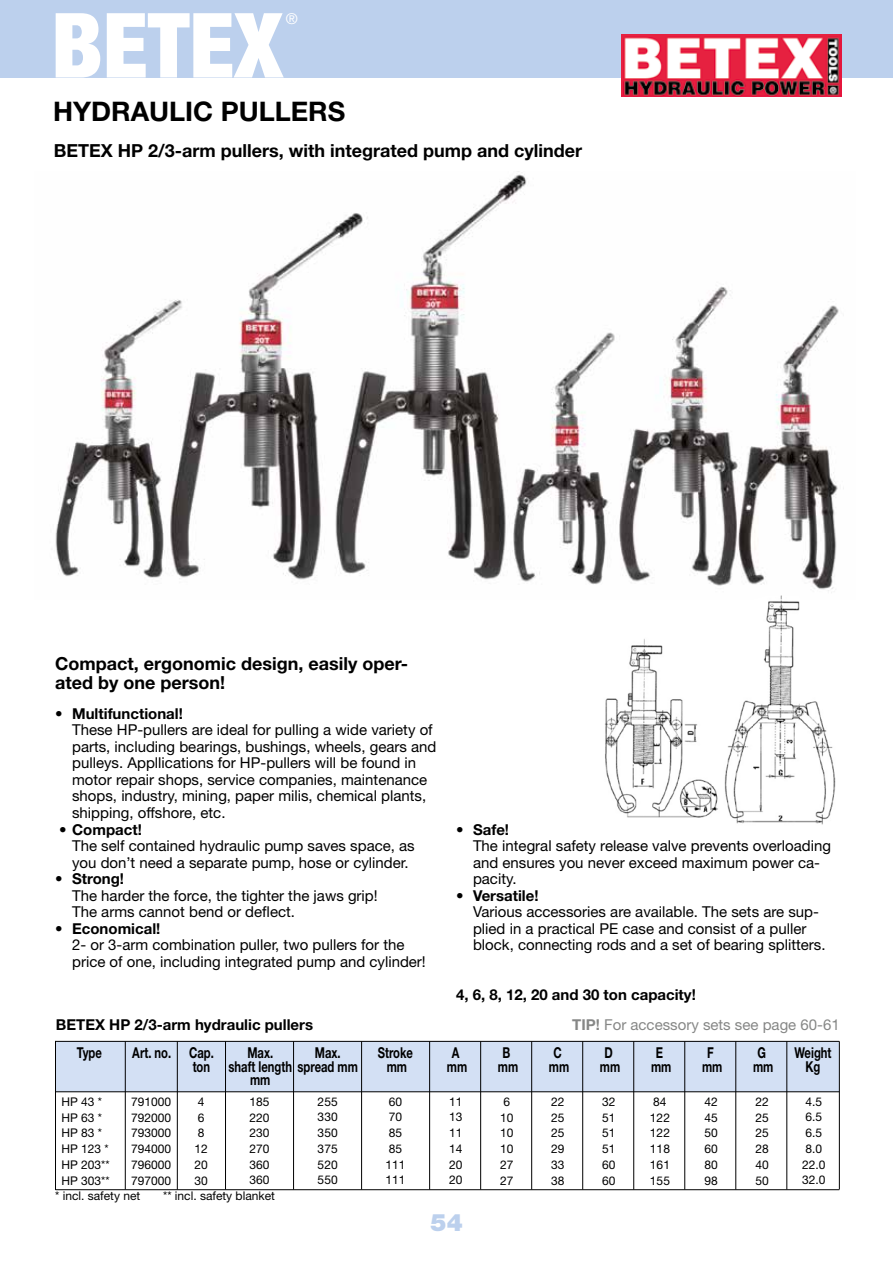
<style>
.page{position:relative;width:893px;height:1263px;background:#fff}
.page>*{position:absolute;margin:0;border:0;box-sizing:border-box;transform-origin:0 0}
.t1{font:900 condensed 90px "Helvetica Neue";color:#fff}
.t2{font:700 27px "Helvetica Neue LT Std";color:#000}
.t3{font:900 24px "Helvetica Neue LT Std";color:#bcd0ed}
.t4{font:700 18px/19.5px "Helvetica Neue LT Std";color:#000}
.t5{font:15px/16.5px "Helvetica Neue LT Std";color:#000}
.t6{font:700 15px "Helvetica Neue LT Std";color:#000}
.t7{font:700 15px/13.5px "Helvetica Neue LT Std";color:#000;text-align:center;scale:.75 1}
.t8{font:15px "Helvetica Neue LT Std";color:#868786}
.t9{font:15px "Helvetica Neue LT Std";color:#fff}
.t10{font:12px/15.8px "Helvetica Neue LT Std";color:#000;text-align:justify}
.s1{font-weight:700}
</style>
<div class="page">
<div style="left:0;top:0;width:893px;height:77px;background:#bcd0ed"></div>
<img style="left:621px;top:35px;width:220px;height:61px">
<img style="left:55px;top:171px;width:789px;height:422px">
<div style="left:55px;top:1041px;width:784px;height:51px;background:#d3e0f4"></div>
<hr style="left:125px;top:1041px;width:1px;height:148px;background:#000">
<hr style="left:55px;top:1041px;width:1px;height:149px;background:#000">
<hr style="left:177px;top:1041px;width:1px;height:148px;background:#000">
<hr style="left:225px;top:1041px;width:1px;height:148px;background:#000">
<hr style="left:293px;top:1041px;width:1px;height:148px;background:#000">
<hr style="left:361px;top:1041px;width:1px;height:148px;background:#000">
<hr style="left:429px;top:1041px;width:1px;height:148px;background:#000">
<hr style="left:56px;top:1091px;width:783px;height:1px;background:#000">
<hr style="left:56px;top:1041px;width:783px;height:1px;background:#000">
<hr style="left:56px;top:1189px;width:783px;height:1px;background:#000">
<hr style="left:480px;top:1041px;width:1px;height:148px;background:#000">
<hr style="left:531px;top:1041px;width:1px;height:148px;background:#000">
<hr style="left:582px;top:1041px;width:1px;height:148px;background:#000">
<hr style="left:633px;top:1041px;width:1px;height:148px;background:#000">
<hr style="left:684px;top:1041px;width:1px;height:148px;background:#000">
<hr style="left:735px;top:1041px;width:1px;height:148px;background:#000">
<hr style="left:786px;top:1041px;width:1px;height:148px;background:#000">
<hr style="left:839px;top:1041px;width:1px;height:148px;background:#000">
<img style="left:605px;top:595px;width:231px;height:230px">
<h1 class="t1" style="left:51px;top:-29px;width:233px">BETEX</h1>
<p class="t9" style="left:286px;top:10px;width:13px">®</p>
<h2 class="t2" style="left:53px;top:95px;width:294px">HYDRAULIC PULLERS</h2>
<p class="t4" style="left:54px;top:141px;width:530px">BETEX HP 2/3-arm pullers, with integrated pump and cylinder</p>
<p class="t4" style="left:55px;top:653px;width:354px">Compact, ergonomic design, easily oper&shy;ated by one person!</p>
<p class="t6" style="left:55px;top:704px;width:129px">• Multifunctional!</p>
<p class="t5" style="left:72px;top:722px;width:366px">These HP-pullers are ideal for pulling a wide variety of parts, including bearings, bushings, wheels, gears and pulleys. Appllications for HP-pullers will be found in motor repair shops, service companies, maintenance shops, industry, mining, paper milis, chemical plants, shipping, offshore, etc.</p>
<p class="t6" style="left:59px;top:820px;width:84px">• Compact!</p>
<p class="t5" style="left:72px;top:837px;width:344px">The self contained hydraulic pump saves space, as you don’t need a separate pump, hose or cylinder.</p>
<p class="t6" style="left:55px;top:869px;width:70px">• Strong!</p>
<p class="t5" style="left:72px;top:887px;width:307px">The harder the force, the tighter the jaws grip!<br>The arms cannot bend or deflect.</p>
<p class="t6" style="left:55px;top:919px;width:107px">• Economical!</p>
<p class="t5" style="left:72px;top:936px;width:355px">2- or 3-arm combination puller, two pullers for the price of one, including integrated pump and cylinder!</p>
<p class="t6" style="left:56px;top:1015px;width:259px">BETEX HP 2/3-arm hydraulic pullers</p>
<p class="t6" style="left:456px;top:820px;width:55px">• Safe!</p>
<p class="t5" style="left:473px;top:837px;width:360px">The integral safety release valve prevents overloading and ensures you never exceed maximum power ca&shy;pacity.</p>
<p class="t6" style="left:456px;top:886px;width:84px">• Versatile!</p>
<p class="t5" style="left:473px;top:903px;width:354px">Various accessories are available. The sets are sup&shy;plied in a practical PE case and consist of a puller block, connecting rods and a set of bearing splitters.</p>
<p class="t6" style="left:456px;top:985px;width:241px">4, 6, 8, 12, 20 and 30 ton capacity!</p>
<p class="t8" style="left:572px;top:1016px;width:269px"><span class="s1">TIP!</span> For accessory sets see page 60-61</p>
<p class="t7" style="left:77px;top:1046px;width:35px">Type</p>
<p class="t7" style="left:132px;top:1046px;width:110px;text-align:right">Art. no. Cap. ton</p>
<p class="t7" style="left:247px;top:1046px;width:36px">Max.</p>
<p class="t7" style="left:315px;top:1046px;width:36px">Max.</p>
<p class="t7" style="left:378px;top:1046px;width:48px">Stroke mm</p>
<p class="t7" style="left:794px;top:1046px;width:51px">Weight<br>Kg</p>
<p class="t7" style="left:549px;top:1046px;width:29px;text-align:left">C mm</p>
<p class="t7" style="left:753px;top:1046px;width:29px;text-align:left">G mm</p>
<p class="t7" style="left:447px;top:1046px;width:29px">A mm</p>
<p class="t7" style="left:498px;top:1046px;width:29px">B mm</p>
<p class="t7" style="left:600px;top:1046px;width:29px;text-align:left">D mm</p>
<p class="t7" style="left:651px;top:1046px;width:29px">E mm</p>
<p class="t7" style="left:702px;top:1046px;width:29px">F mm</p>
<p class="t7" style="left:228px;top:1059px;width:174px">shaft length spread mm</p>
<p class="t7" style="left:250px;top:1073px;width:29px">mm</p>
<p class="t10" style="left:61px;top:1093px;width:50px;text-align:left">HP 43 *<br>HP 63 *<br>HP 83 *<br>HP 123 *<br>HP 203**<br>HP 303**</p>
<p class="t10" style="left:131px;top:1093px;width:42px">791000<br>792000<br>793000<br>794000<br>796000<br>797000</p>
<p class="t10" style="left:194px;top:1093px;width:15px;text-align:left">4<br>6<br>8<br>12<br>20<br>30</p>
<p class="t10" style="left:250px;top:1093px;width:22px">185<br>220<br>230<br>270<br>360<br>360</p>
<p class="t10" style="left:318px;top:1093px;width:22px">255<br>330<br>350<br>375<br>520<br>550</p>
<p class="t10" style="left:385px;top:1093px;width:22px;text-align:left">60<br>70<br>85<br>85<br>111<br>111</p>
<p class="t10" style="left:449px;top:1093px;width:15px">11<br>13<br>11<br>14<br>20<br>20</p>
<p class="t10" style="left:802px;top:1093px;width:25px;text-align:left">4.5<br>6.5<br>6.5<br>8.0<br>22.0<br>32.0</p>
<p class="t10" style="left:55px;top:1187px;width:87px">* incl. safety net</p>
<p class="t10" style="left:163px;top:1187px;width:113px">** incl. safety blanket</p>
<p class="t10" style="left:500px;top:1093px;width:15px;text-align:left">6<br>10<br>10<br>10<br>27<br>27</p>
<p class="t10" style="left:551px;top:1093px;width:15px">22<br>25<br>25<br>29<br>33<br>38</p>
<p class="t10" style="left:602px;top:1093px;width:15px">32<br>51<br>51<br>51<br>60<br>60</p>
<p class="t10" style="left:650px;top:1093px;width:22px;text-align:left">84<br>122<br>122<br>118<br>161<br>155</p>
<p class="t10" style="left:704px;top:1093px;width:15px">42<br>45<br>50<br>60<br>80<br>98</p>
<p class="t10" style="left:755px;top:1093px;width:15px">22<br>25<br>25<br>28<br>40<br>50</p>
<h3 class="t3" style="left:431px;top:1208px;width:34px">54</h3>
</div>
